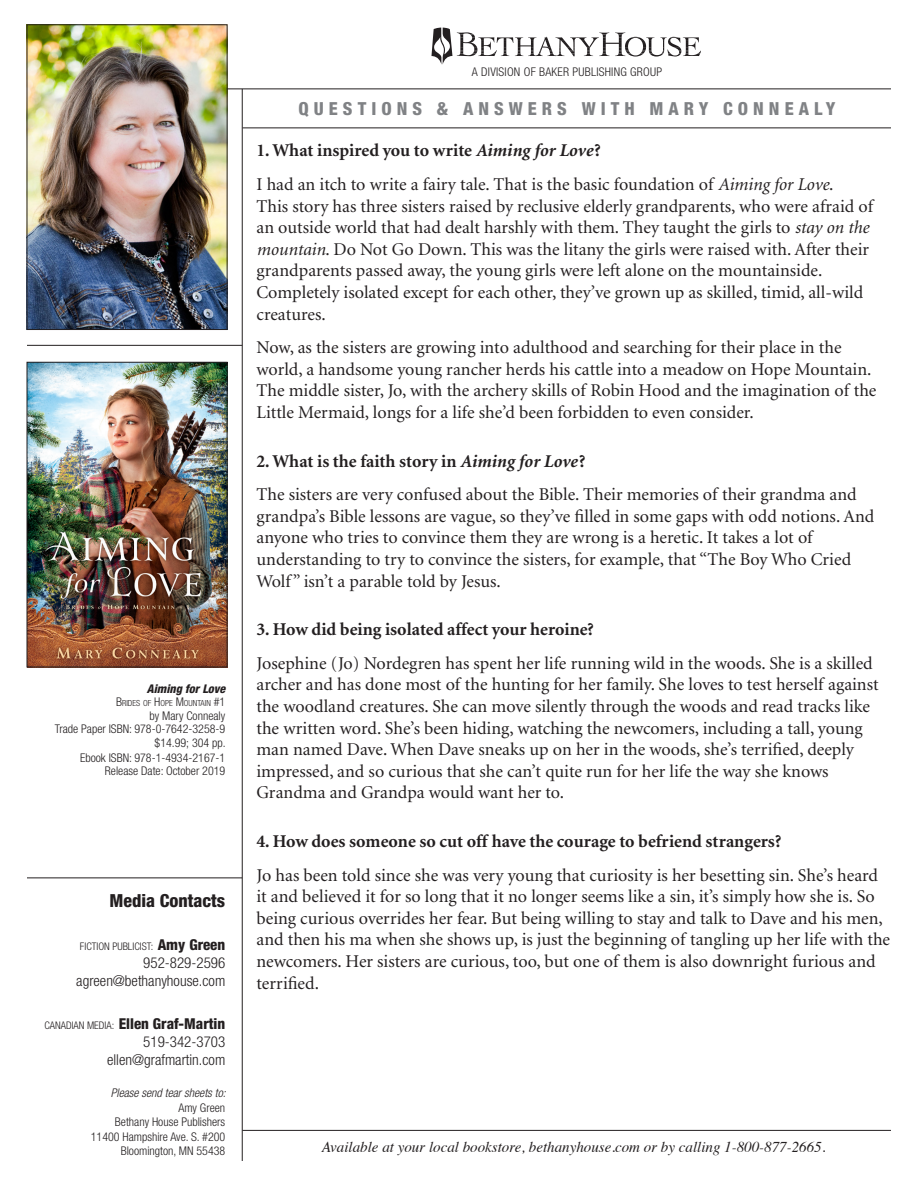
<style>
.page{position:relative;width:918px;height:1188px;background:#fff}
.page>*{position:absolute;margin:0;border:0;box-sizing:border-box;transform-origin:0 0}
.Body_text{font:18px/21.6px "Minion";color:#231f20}
.Body_text-2{font:700 18px "Minion";color:#231f20}
.t1{font:800 condensed 18px "Helvetica Neue";letter-spacing:.28em;color:#808285}
.t2{font:800 condensed 18px "Helvetica Neue";color:#231f20}
.t3{font:italic 15px "Times";color:#231f20}
.t4{font:300 condensed 15px "Helvetica Neue";color:#231f20}
.t5{font:800 condensed 15px "Helvetica Neue";color:#231f20}
.Book_ID{font:300 condensed 12px "Helvetica Neue";color:#231f20}
.Book_ID-2{font:300 condensed 12px "Helvetica Neue";letter-spacing:.02em;color:#231f20}
.t6{font:italic 300 condensed 12px "Helvetica Neue";color:#231f20}
.Book_Title{font:italic 800 condensed 12px "Helvetica Neue";color:#231f20}
.t7{font:300 condensed 10.5px "Helvetica Neue";color:#231f20}
.Book_ID-3{font:300 condensed 8.4px "Helvetica Neue";color:#231f20}
.t8{font:5.55px/5.6px "Cochin";letter-spacing:-.04em;color:#231f20}
.s1{font-size:12px}
.s2{font-weight:800;font-size:15px}
.s3{font-weight:300;font-size:10.5px}
.s4{font-style:italic}
</style>
<div class="page">
<svg style="left:431px;top:28px;width:269px;height:37px"></svg>
<img style="left:29px;top:364px;width:196px;height:301px">
<div style="left:27px;top:362px;width:200px;height:305px;border:1px solid #231f20"></div>
<img style="left:29px;top:27px;width:196px;height:301px">
<div style="left:27px;top:25px;width:200px;height:305px;border:1px solid #231f20"></div>
<hr style="left:242px;top:1130px;width:649px;height:1px;background:#231f20">
<hr style="left:27px;top:345px;width:215px;height:1px;background:#231f20">
<hr style="left:242px;top:89px;width:1px;height:1072px;background:#231f20">
<hr style="left:243px;top:128px;width:648px;height:1px;background:#231f20">
<hr style="left:227px;top:89px;width:664px;height:1px;background:#231f20">
<hr style="left:27px;top:878px;width:215px;height:1px;background:#231f20">
<p class="Book_Title" style="left:147px;top:681px;width:80px">Aiming for Love</p>
<p class="Book_ID-3" style="left:116px;top:698px;width:111px"><span class="s1">B</span>RIDES OF <span class="s1">H</span>OPE <span class="s1">M</span>OUNTAIN <span class="s1">#1</span></p>
<p class="Book_ID" style="left:149px;top:708px;width:77px">by Mary Connealy</p>
<p class="Book_ID" style="left:55px;top:722px;width:172px">Trade Paper ISBN: 978-0-7642-3258-9</p>
<p class="Book_ID" style="left:155px;top:735px;width:73px">$14.99; 304 pp.</p>
<p class="Book_ID" style="left:80px;top:750px;width:147px">Ebook ISBN: 978-1-4934-2167-1</p>
<p class="Book_ID" style="left:105px;top:764px;width:122px">Release Date: October 2019</p>
<p class="t2" style="left:110px;top:889px;width:117px">Media Contacts</p>
<p class="t7" style="left:80px;top:940px;width:147px">FICTION PUBLICIST: <span class="s2">Amy Green</span></p>
<p class="t4" style="left:143px;top:954px;width:83px">952-829-2596</p>
<p class="t4" style="left:76px;top:972px;width:151px">agreen@bethanyhouse.com</p>
<p class="t5" style="left:44px;top:1014px;width:182px"><span class="s3">CANADIAN MEDIA:</span> Ellen Graf-Martin</p>
<p class="t4" style="left:143px;top:1033px;width:83px">519-342-3703</p>
<p class="t4" style="left:107px;top:1051px;width:120px">ellen@grafmartin.com</p>
<p class="t6" style="left:111px;top:1086px;width:117px">Please send tear sheets to:</p>
<p class="Book_ID" style="left:178px;top:1101px;width:48px">Amy Green</p>
<p class="Book_ID" style="left:115px;top:1115px;width:112px">Bethany House Publishers</p>
<p class="Book_ID" style="left:91px;top:1130px;width:136px">11400 Hampshire Ave. S. #200</p>
<p class="Book_ID" style="left:121px;top:1144px;width:106px">Bloomington, MN 55438</p>
<p class="Book_ID-2" style="left:472px;top:65px;width:192px">A DIVISION OF BAKER PUBLISHING GROUP</p>
<p class="t1" style="left:299px;top:97px;width:538px">QUESTIONS &amp; ANSWERS WITH MARY CONNEALY</p>
<p class="Body_text-2" style="left:256px;top:142px;width:346px">1. What inspired you to write <span class="s4">Aiming for Love</span>?</p>
<p class="Body_text" style="left:256px;top:174px;width:618px">I had an itch to write a fairy tale. That is the basic foundation of <span class="s4">Aiming for Love</span>.<br>This story has three sisters raised by reclusive elderly grandparents, who were afraid of an outside world that had dealt harshly with them. They taught the girls to <span class="s4">stay on the mountain</span>. Do Not Go Down. This was the litany the girls were raised with. After their grandparents passed away, the young girls were left alone on the mountainside.<br>Completely isolated except for each other, they’ve grown up as skilled, timid, all-wild creatures.</p>
<p class="Body_text" style="left:256px;top:337px;width:622px">Now, as the sisters are growing into adulthood and searching for their place in the world, a handsome young rancher herds his cattle into a meadow on Hope Mountain.<br>The middle sister, Jo, with the archery skills of Robin Hood and the imagination of the Little Mermaid, longs for a life she’d been forbidden to even consider.</p>
<p class="Body_text-2" style="left:256px;top:452px;width:330px">2. What is the faith story in <span class="s4">Aiming for Love</span>?</p>
<p class="Body_text" style="left:256px;top:484px;width:619px">The sisters are very confused about the Bible. Their memories of their grandma and grandpa’s Bible lessons are vague, so they’ve filled in some gaps with odd notions. And anyone who tries to convince them they are wrong is a heretic. It takes a lot of understanding to try to convince the sisters, for example, that “The Boy Who Cried Wolf” isn’t a parable told by Jesus.</p>
<p class="Body_text-2" style="left:256px;top:620px;width:339px">3. How did being isolated affect your heroine?</p>
<p class="Body_text" style="left:256px;top:653px;width:624px">Josephine (Jo) Nordegren has spent her life running wild in the woods. She is a skilled archer and has done most of the hunting for her family. She loves to test herself against the woodland creatures. She can move silently through the woods and read tracks like the written word. She’s been hiding, watching the newcomers, including a tall, young man named Dave. When Dave sneaks up on her in the woods, she’s terrified, deeply impressed, and so curious that she can’t quite run for her life the way she knows Grandma and Grandpa would want her to.</p>
<p class="Body_text-2" style="left:256px;top:832px;width:526px">4. How does someone so cut off have the courage to befriend strangers?</p>
<p class="Body_text" style="left:256px;top:865px;width:635px">Jo has been told since she was very young that curiosity is her besetting sin. She’s heard it and believed it for so long that it no longer seems like a sin, it’s simply how she is. So being curious overrides her fear. But being willing to stay and talk to Dave and his men, and then his ma when she shows up, is just the beginning of tangling up her life with the newcomers. Her sisters are curious, too, but one of them is also downright furious and terrified.</p>
<p class="t8" style="left:761px;top:243px;width:123px">Follow this layout for applications where the designated logo area is expremely narrow. Including these proportions</p>
<p class="t3" style="left:322px;top:1134px;width:505px">Available at your local bookstore, bethanyhouse.com or by calling 1-800-877-2665.</p>
</div>
